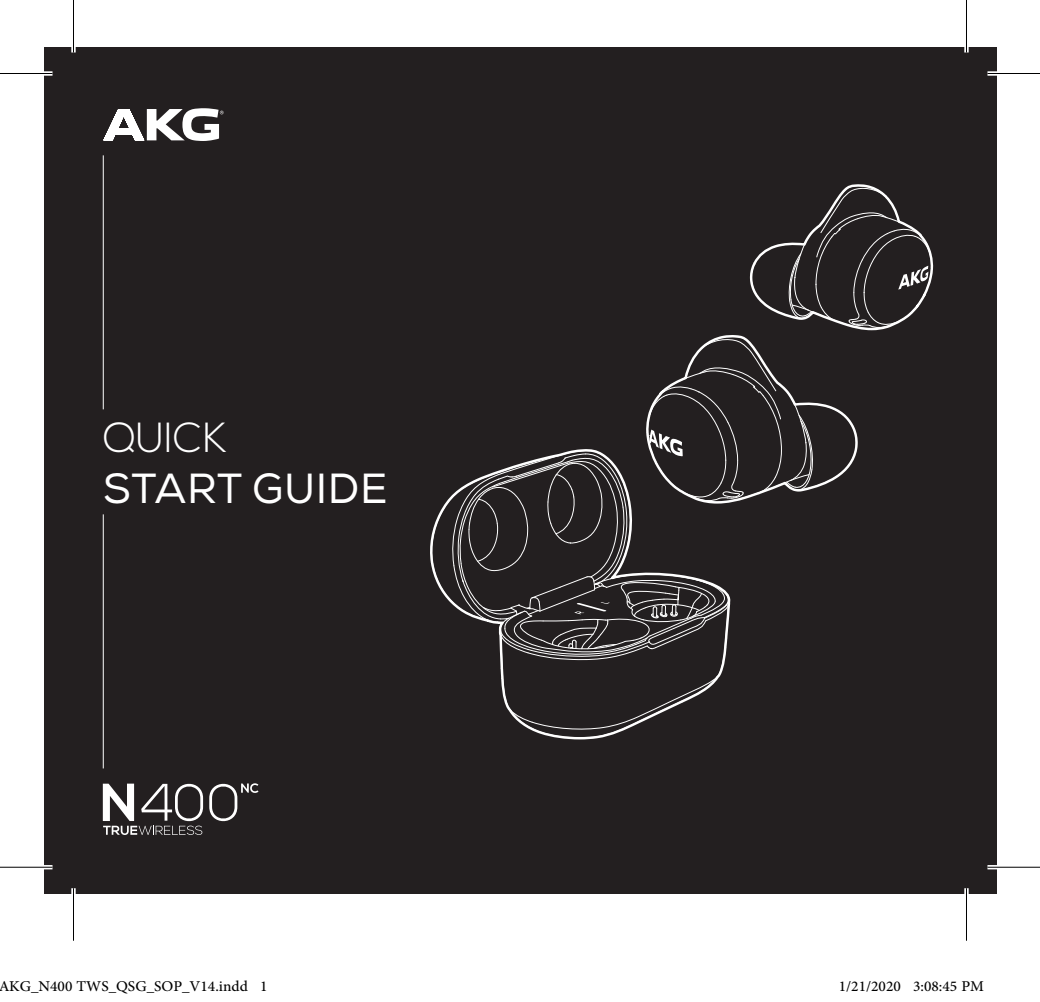
<style>
.page{position:relative;width:1040px;height:1002px;background:#fff}
.page>*{position:absolute;margin:0;border:0;box-sizing:border-box;transform-origin:0 0}
.t1{font:42px "Nexa";letter-spacing:.015em;color:#fff}
.t2{font:300 42px "Nexa";color:#fff}
.t3{font:21px "Adobe Arabic";color:#000}
</style>
<div class="page">
<div style="left:44px;top:47px;width:952px;height:847px;background:#231f20"></div>
<svg style="left:103px;top:108px;width:120px;height:33px"></svg>
<hr style="left:103px;top:155px;width:1px;height:254px;background:#fff">
<hr style="left:103px;top:514px;width:1px;height:254px;background:#fff">
<svg style="left:430px;top:184px;width:504px;height:555px"></svg>
<svg style="left:209px;top:783px;width:50px;height:39px"></svg>
<svg style="left:103px;top:783px;width:100px;height:52px"></svg>
<div style="left:0;top:71px;width:52px;height:5px;background:#fff"></div>
<div style="left:987px;top:71px;width:53px;height:5px;background:#fff"></div>
<svg style="left:0;top:865px;width:52px;height:4px"></svg>
<svg style="left:987px;top:865px;width:53px;height:4px"></svg>
<div style="left:71px;top:0;width:5px;height:53px;background:#fff"></div>
<div style="left:71px;top:888px;width:5px;height:53px;background:#fff"></div>
<div style="left:964px;top:0;width:5px;height:53px;background:#fff"></div>
<div style="left:964px;top:888px;width:5px;height:53px;background:#fff"></div>
<hr style="left:0;top:73px;width:52px;height:1px;background:#000">
<hr style="left:987px;top:73px;width:53px;height:1px;background:#000">
<hr style="left:0;top:867px;width:52px;height:1px;background:#000">
<hr style="left:987px;top:867px;width:53px;height:1px;background:#000">
<hr style="left:73px;top:0;width:1px;height:53px;background:#000">
<hr style="left:73px;top:888px;width:1px;height:53px;background:#000">
<hr style="left:966px;top:0;width:1px;height:53px;background:#000">
<hr style="left:966px;top:888px;width:1px;height:53px;background:#000">
<div style="left:57px;top:981px;width:8px;height:11px;border:1px solid #fff;border-radius:50%"></div>
<div style="left:59px;top:982px;width:5px;height:10px;border:1px solid #fff;border-radius:50%"></div>
<div style="left:65px;top:981px;width:8px;height:11px;border:1px solid #fff;border-radius:50%"></div>
<div style="left:66px;top:982px;width:5px;height:10px;border:1px solid #fff;border-radius:50%"></div>
<div style="left:161px;top:981px;width:12px;height:11px;border:1px solid #fff;border-radius:50%"></div>
<div style="left:163px;top:981px;width:9px;height:11px;border:1px solid #fff;border-radius:50%"></div>
<div style="left:893px;top:981px;width:8px;height:11px;border:1px solid #fff;border-radius:50%"></div>
<div style="left:895px;top:982px;width:4px;height:10px;border:1px solid #fff;border-radius:50%"></div>
<div style="left:924px;top:981px;width:8px;height:11px;border:1px solid #fff;border-radius:50%"></div>
<div style="left:925px;top:982px;width:5px;height:10px;border:1px solid #fff;border-radius:50%"></div>
<p class="t2" style="left:103px;top:414px;width:125px">QUICK</p>
<p class="t1" style="left:103px;top:463px;width:286px">START GUIDE</p>
<p class="t3" style="left:-1px;top:972px;width:271px">AKG_N400 TWS_QSG_SOP_V14.indd 1</p>
<p class="t3" style="left:839px;top:972px;width:147px">1/21/2020 3:08:45 PM</p>
</div>
